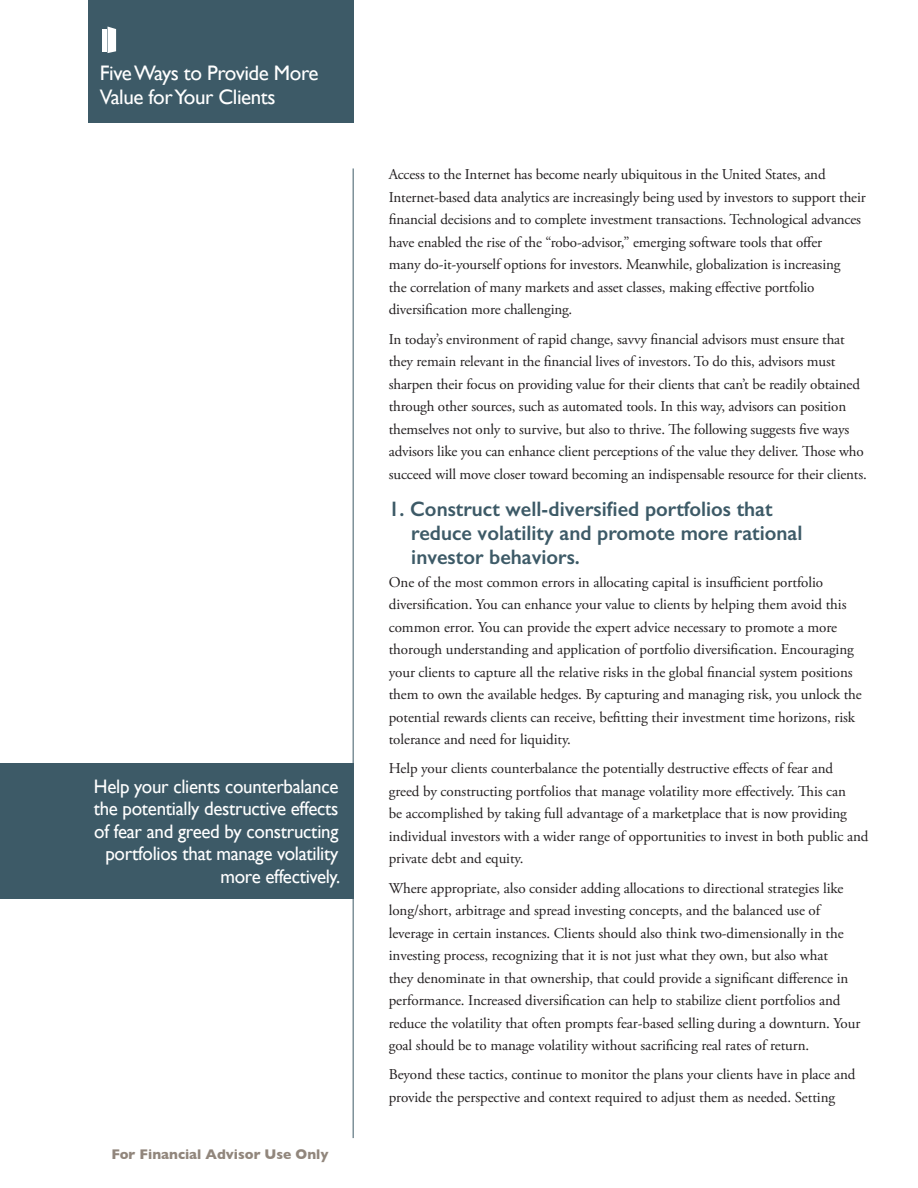
<style>
.page{position:relative;width:918px;height:1188px;background:#fff}
.page>*{position:absolute;margin:0;border:0;box-sizing:border-box;transform-origin:0 0}
.t1{font:600 21px/24px "Gill Sans";color:#3d5a67}
.t2{font:21px/24px "Gill Sans";letter-spacing:-.02em;color:#fff}
.t3{font:19.5px/22.5px "Gill Sans";letter-spacing:-.015em;color:#fff;text-align:right}
.t4{font:15px/22.5px "Adobe Garamond Pro";letter-spacing:-.005em;color:#231f20}
.t5{font:700 14.25px "Gill Sans";color:#91867c}
</style>
<div class="page">
<div style="left:88px;top:0;width:266px;height:123px;background:#3d5a67"></div>
<hr style="left:103px;top:29px;width:4px;height:22px;background:#fff">
<svg style="left:108px;top:27px;width:8px;height:26px"></svg>
<hr style="left:353px;top:168px;width:1px;height:970px;background:#3d5a67">
<div style="left:0;top:764px;width:354px;height:135px;background:#3d5a67"></div>
<h1 class="t2" style="left:100px;top:62px;width:220px">Five Ways to Provide More<br>Value for Your Clients</h1>
<h2 class="t3" style="left:94px;top:775px;width:248px">Help your clients counterbalance the potentially destructive effects of fear and greed by constructing portfolios that manage volatility more effectively.</h2>
<p class="t5" style="left:111px;top:1143px;width:219px">For Financial Advisor Use Only</p>
<p class="t4" style="left:389px;top:164px;width:478px">Access to the Internet has become nearly ubiquitous in the United States, and Internet-based data analytics are increasingly being used by investors to support their financial decisions and to complete investment transactions. Technological advances have enabled the rise of the “robo-advisor,” emerging software tools that offer<br>many do-it-yourself options for investors. Meanwhile, globalization is increasing<br>the correlation of many markets and asset classes, making effective portfolio diversification more challenging.</p>
<p class="t4" style="left:389px;top:328px;width:480px">In today’s environment of rapid change, savvy financial advisors must ensure that they remain relevant in the financial lives of investors. To do this, advisors must sharpen their focus on providing value for their clients that can’t be readily obtained through other sources, such as automated tools. In this way, advisors can position themselves not only to survive, but also to thrive. The following suggests five ways advisors like you can enhance client perceptions of the value they deliver. Those who succeed will move closer toward becoming an indispensable resource for their clients.</p>
<h1 class="t1" style="left:411px;top:497px;width:393px;text-indent:-22px">1. Construct well-diversified portfolios that reduce volatility and promote more rational investor behaviors.</h1>
<p class="t4" style="left:389px;top:571px;width:475px">One of the most common errors in allocating capital is insufficient portfolio diversification. You can enhance your value to clients by helping them avoid this common error. You can provide the expert advice necessary to promote a more thorough understanding and application of portfolio diversification. Encouraging your clients to capture all the relative risks in the global financial system positions them to own the available hedges. By capturing and managing risk, you unlock the potential rewards clients can receive, befitting their investment time horizons, risk tolerance and need for liquidity.</p>
<p class="t4" style="left:389px;top:758px;width:481px">Help your clients counterbalance the potentially destructive effects of fear and<br>greed by constructing portfolios that manage volatility more effectively. This can<br>be accomplished by taking full advantage of a marketplace that is now providing individual investors with a wider range of opportunities to invest in both public and private debt and equity.</p>
<p class="t4" style="left:389px;top:877px;width:473px">Where appropriate, also consider adding allocations to directional strategies like long/short, arbitrage and spread investing concepts, and the balanced use of leverage in certain instances. Clients should also think two-dimensionally in the investing process, recognizing that it is not just what they own, but also what<br>they denominate in that ownership, that could provide a significant difference in performance. Increased diversification can help to stabilize client portfolios and reduce the volatility that often prompts fear-based selling during a downturn. Your goal should be to manage volatility without sacrificing real rates of return.</p>
<p class="t4" style="left:389px;top:1064px;width:468px">Beyond these tactics, continue to monitor the plans your clients have in place and provide the perspective and context required to adjust them as needed. Setting</p>
</div>
